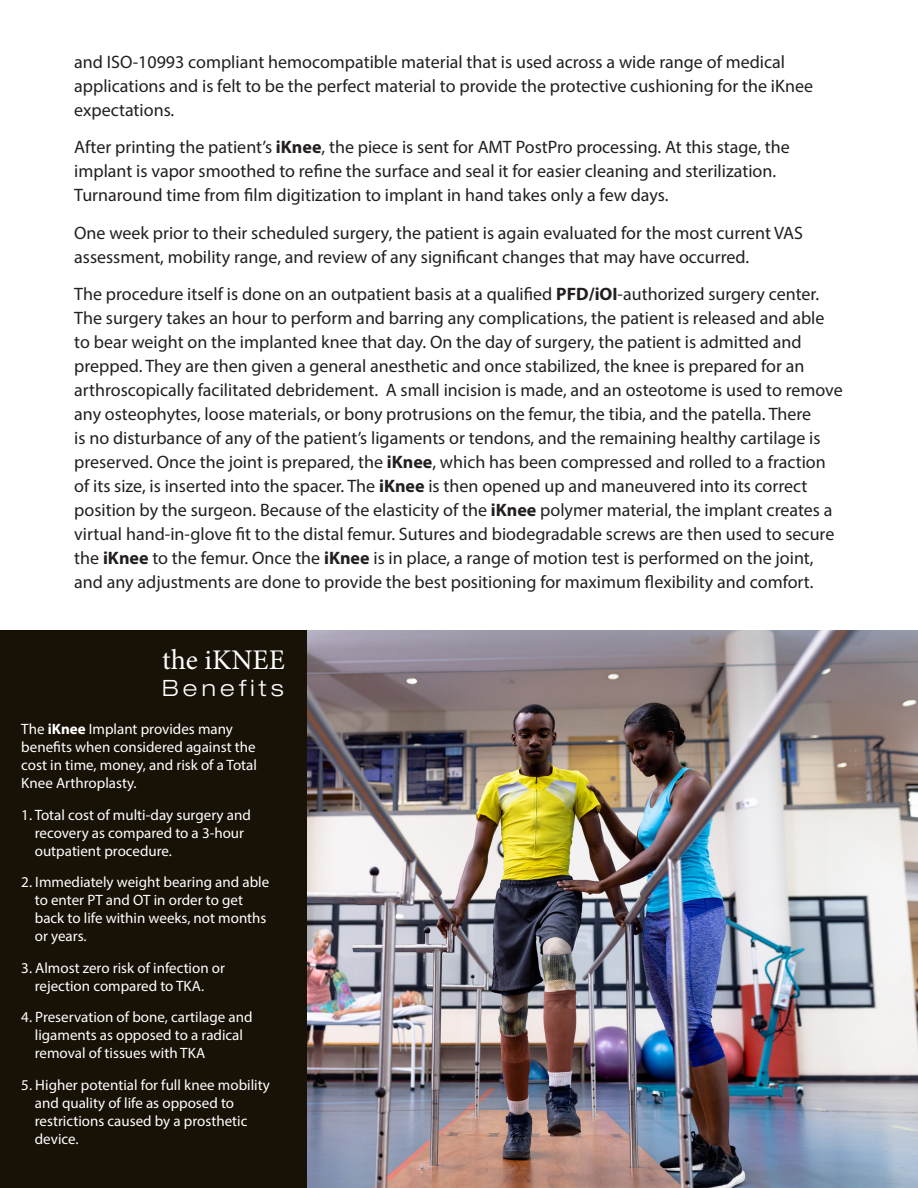
<style>
.page{position:relative;width:918px;height:1188px;background:#fff}
.page>*{position:absolute;margin:0;border:0;box-sizing:border-box;transform-origin:0 0}
.t1{font:28.5px "Minion Pro";color:#fff}
.t2{font:300 expanded 22.5px "Helvetica Neue LT Pro";letter-spacing:.19em;color:#fff}
.Subheading{font:18px/24px "Myriad Pro";color:#231f20}
.Body_Copy_White{font:15px/18px "Myriad Pro";color:#fff}
.s1{font-weight:700}
</style>
<div class="page">
<img style="left:307px;top:631px;width:611px;height:557px">
<div style="left:0;top:631px;width:307px;height:557px;background:#181106"></div>
<p class="Subheading" style="left:74px;top:49px;width:740px">and ISO-10993 compliant hemocompatible material that is used across a wide range of medical applications and is felt to be the perfect material to provide the protective cushioning for the iKnee expectations.</p>
<p class="Subheading" style="left:74px;top:135px;width:717px">After printing the patient’s <span class="s1">iKnee</span>, the piece is sent for AMT PostPro processing. At this stage, the implant is vapor smoothed to refine the surface and seal it for easier cleaning and sterilization.<br>Turnaround time from film digitization to implant in hand takes only a few days.</p>
<p class="Subheading" style="left:74px;top:220px;width:730px">One week prior to their scheduled surgery, the patient is again evaluated for the most current VAS assessment, mobility range, and review of any significant changes that may have occurred.</p>
<p class="Subheading" style="left:74px;top:282px;width:770px">The procedure itself is done on an outpatient basis at a qualified <span class="s1">PFD/iOI</span>-authorized surgery center.<br>The surgery takes an hour to perform and barring any complications, the patient is released and able to bear weight on the implanted knee that day. On the day of surgery, the patient is admitted and prepped. They are then given a general anesthetic and once stabilized, the knee is prepared for an arthroscopically facilitated debridement. A small incision is made, and an osteotome is used to remove any osteophytes, loose materials, or bony protrusions on the femur, the tibia, and the patella. There<br>is no disturbance of any of the patient’s ligaments or tendons, and the remaining healthy cartilage is preserved. Once the joint is prepared, the <span class="s1">iKnee</span>, which has been compressed and rolled to a fraction of its size, is inserted into the spacer. The <span class="s1">iKnee</span> is then opened up and maneuvered into its correct position by the surgeon. Because of the elasticity of the <span class="s1">iKnee</span> polymer material, the implant creates a virtual hand-in-glove fit to the distal femur. Sutures and biodegradable screws are then used to secure the <span class="s1">iKnee</span> to the femur. Once the <span class="s1">iKnee</span> is in place, a range of motion test is performed on the joint, and any adjustments are done to provide the best positioning for maximum flexibility and comfort.</p>
<p class="t1" style="left:162px;top:641px;width:124px">the iKNEE</p>
<p class="t2" style="left:162px;top:674px;width:123px">Benefits</p>
<p class="Body_Copy_White" style="left:21px;top:720px;width:237px">The <span class="s1">iKnee</span> Implant provides many benefits when considered against the cost in time, money, and risk of a Total<br>Knee Arthroplasty.</p>
<p class="Body_Copy_White" style="left:35px;top:806px;width:218px;text-indent:-13px">1. Total cost of multi-day surgery and recovery as compared to a 3-hour outpatient procedure.</p>
<p class="Body_Copy_White" style="left:35px;top:873px;width:236px;text-indent:-13px">2. Immediately weight bearing and able to enter PT and OT in order to get back to life within weeks, not months or years.</p>
<p class="Body_Copy_White" style="left:21px;top:959px;width:205px;text-align:center">3. Almost zero risk of infection or rejection compared to TKA.</p>
<p class="Body_Copy_White" style="left:35px;top:1008px;width:219px;text-indent:-13px">4. Preservation of bone, cartilage and ligaments as opposed to a radical removal of tissues with TKA</p>
<p class="Body_Copy_White" style="left:35px;top:1076px;width:237px;text-indent:-13px">5. Higher potential for full knee mobility and quality of life as opposed to restrictions caused by a prosthetic device.</p>
</div>
